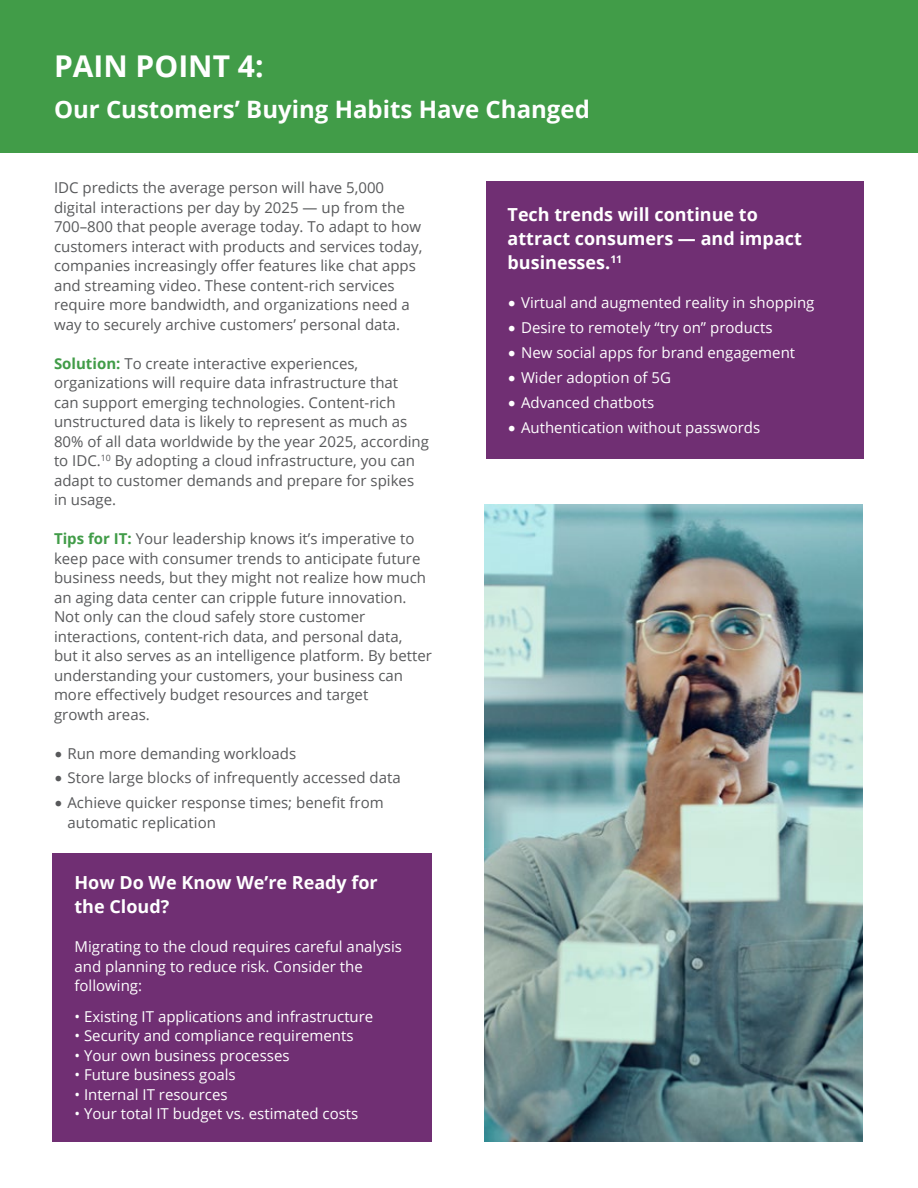
<style>
.page{position:relative;width:918px;height:1188px;background:#fff}
.page>*{position:absolute;margin:0;border:0;box-sizing:border-box;transform-origin:0 0}
.t1{font:700 30px "Open Sans";color:#fff}
.t2{font:700 24px "Open Sans";color:#fff}
.t3{font:700 18px/24px "Open Sans";color:#fff}
.t4{font:15px/19.5px "Open Sans";color:#58595b}
.t5{font:15px/19.5px "Open Sans";color:#fff}
.s1{font-weight:700;color:#419c48}
.s2{font-family:"Lato"}
</style>
<div class="page">
<div style="left:0;top:0;width:918px;height:152px;background:#419c48"></div>
<div style="left:486px;top:182px;width:378px;height:277px;background:#702f73"></div>
<div style="left:53px;top:853px;width:379px;height:288px;background:#702f73"></div>
<img style="left:485px;top:504px;width:378px;height:637px">
<h1 class="t1" style="left:54px;top:45px;width:211px">PAIN POINT 4:</h1>
<h2 class="t2" style="left:54px;top:92px;width:537px">Our Customers’ Buying Habits Have Changed</h2>
<p class="t4" style="left:54px;top:177px;width:370px">IDC predicts the average person will have 5,000 digital interactions per day by 2025 — up from the 700–800 that people average today. To adapt to how customers interact with products and services today, companies increasingly offer features like chat apps and streaming video. These content-rich services require more bandwidth, and organizations need a way to securely archive customers’ personal data.</p>
<p class="t4" style="left:54px;top:353px;width:377px"><span class="s1">Solution:</span> To create interactive experiences, organizations will require data infrastructure that<br>can support emerging technologies. Content-rich unstructured data is likely to represent as much as 80% of all data worldwide by the year 2025, according to IDC.<sup>10</sup> By adopting a cloud infrastructure, you can adapt to customer demands and prepare for spikes in usage.</p>
<p class="t4" style="left:54px;top:528px;width:379px"><span class="s1">Tips for IT:</span> Your leadership knows it’s imperative to keep pace with consumer trends to anticipate future business needs, but they might not realize how much an aging data center can cripple future innovation.<br>Not only can the cloud safely store customer interactions, content-rich data, and personal data,<br>but it also serves as an intelligence platform. By better understanding your customers, your business can more effectively budget resources and target<br>growth areas.</p>
<p class="t4" style="left:54px;top:743px;width:244px"><span class="s2">•</span> Run more demanding workloads</p>
<p class="t4" style="left:54px;top:768px;width:348px"><span class="s2">•</span> Store large blocks of infrequently accessed data</p>
<p class="t4" style="left:68px;top:793px;width:318px;text-indent:-14px"><span class="s2">•</span> Achieve quicker response times; benefit from automatic replication</p>
<p class="t3" style="left:75px;top:870px;width:305px">How Do We Know We’re Ready for the Cloud?</p>
<p class="t5" style="left:75px;top:937px;width:329px">Migrating to the cloud requires careful analysis and planning to reduce risk. Consider the following:</p>
<p class="t5" style="left:75px;top:1006px;width:300px">• Existing IT applications and infrastructure</p>
<p class="t5" style="left:75px;top:1025px;width:281px">• Security and compliance requirements</p>
<p class="t5" style="left:75px;top:1045px;width:217px">• Your own business processes</p>
<p class="t5" style="left:75px;top:1064px;width:163px">• Future business goals</p>
<p class="t5" style="left:75px;top:1084px;width:155px">• Internal IT resources</p>
<p class="t5" style="left:75px;top:1103px;width:285px">• Your total IT budget vs. estimated costs</p>
<p class="t3" style="left:508px;top:202px;width:296px">Tech trends will continue to attract consumers — and impact businesses.<sup>11</sup></p>
<p class="t5" style="left:508px;top:293px;width:308px"><span class="s2">•</span> Virtual and augmented reality in shopping</p>
<p class="t5" style="left:508px;top:318px;width:266px"><span class="s2">•</span> Desire to remotely “try on” products</p>
<p class="t5" style="left:508px;top:343px;width:289px"><span class="s2">•</span> New social apps for brand engagement</p>
<p class="t5" style="left:508px;top:368px;width:165px"><span class="s2">•</span> Wider adoption of 5G</p>
<p class="t5" style="left:508px;top:392px;width:148px"><span class="s2">•</span> Advanced chatbots</p>
<p class="t5" style="left:508px;top:417px;width:254px"><span class="s2">•</span> Authentication without passwords</p>
</div>
